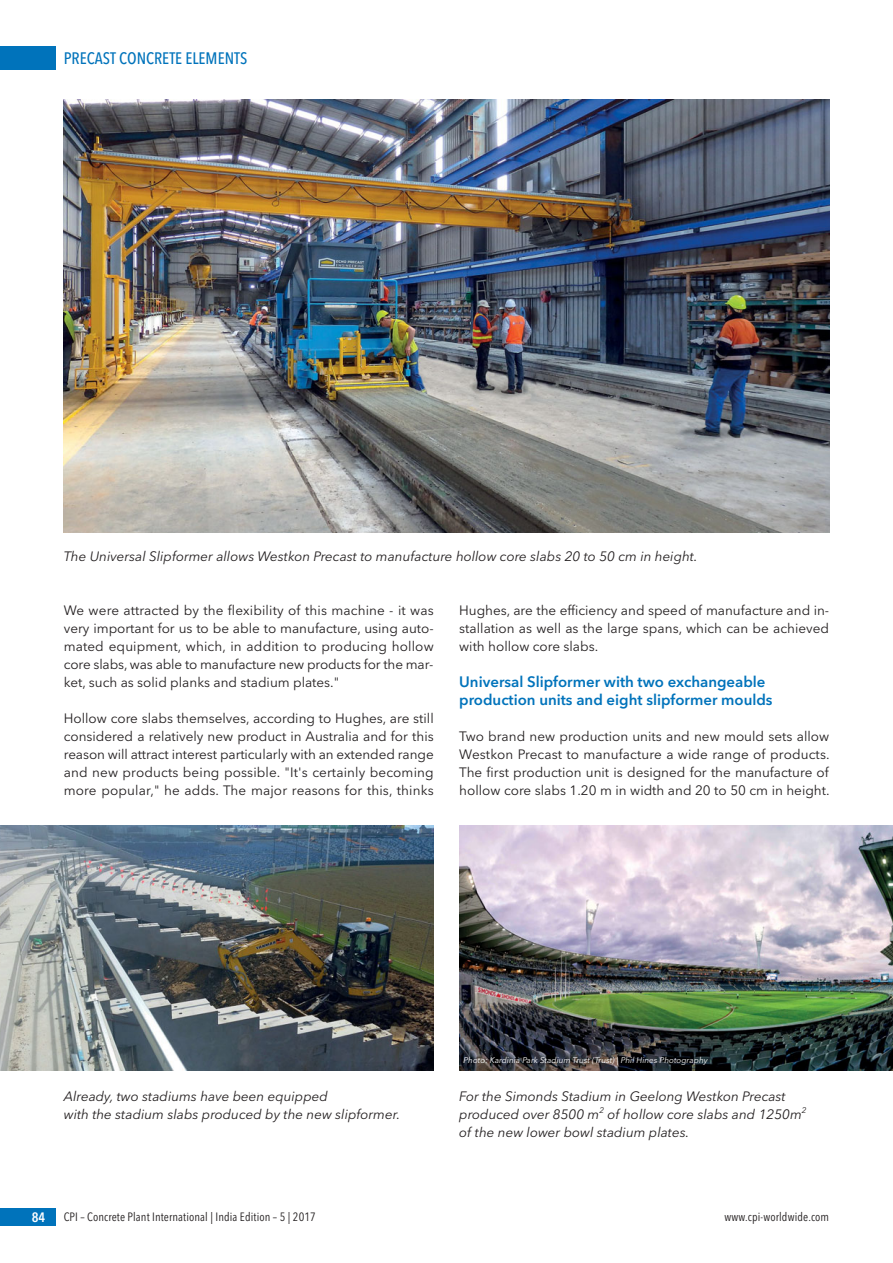
<style>
.page{position:relative;width:893px;height:1263px;background:#fff}
.page>*{position:absolute;margin:0;border:0;box-sizing:border-box;transform-origin:0 0}
.t1{font:500 16.5px "Avenir Next Condensed";color:#0073bb}
.t2{font:600 15px/18px "Avenir Next";color:#0073bb}
.t3{font:13.5px/18px "Avenir Next";color:#231f20;text-align:justify}
.t4{font:italic 13.5px/18px "Avenir Next";color:#231f20}
.t5{font:600 13.5px "Avenir Next Condensed";color:#fff}
.t6{font:12px "Avenir Next Condensed";letter-spacing:.01em;color:#231f20}
.t7{font:italic 8.25px "Avenir Next";color:#fff}
</style>
<div class="page">
<img style="left:0;top:825px;width:434px;height:245px">
<img style="left:459px;top:825px;width:434px;height:245px">
<div style="left:0;top:47px;width:55px;height:23px;background:#0073bb"></div>
<div style="left:0;top:1208px;width:55px;height:18px;background:#0073bb"></div>
<img style="left:64px;top:100px;width:765px;height:433px">
<p class="t1" style="left:64px;top:51px;width:185px">PRECAST CONCRETE ELEMENTS</p>
<p class="t4" style="left:64px;top:548px;width:635px">The Universal Slipformer allows Westkon Precast to manufacture hollow core slabs 20 to 50 cm in height.</p>
<p class="t3" style="left:64px;top:602px;width:371px">We were attracted by the flexibility of this machine - it was very important for us to be able to manufacture, using auto&shy;mated equipment, which, in addition to producing hollow core slabs, was able to manufacture new products for the mar&shy;ket, such as solid planks and stadium plates."</p>
<p class="t3" style="left:64px;top:710px;width:371px">Hollow core slabs themselves, according to Hughes, are still considered a relatively new product in Australia and for this reason will attract interest particularly with an extended range and new products being possible. "It's certainly becoming more popular," he adds. The major reasons for this, thinks</p>
<p class="t3" style="left:459px;top:602px;width:371px">Hughes, are the efficiency and speed of manufacture and in&shy;stallation as well as the large spans, which can be achieved with hollow core slabs.</p>
<p class="t2" style="left:459px;top:674px;width:315px">Universal Slipformer with two exchangeable production units and eight slipformer moulds</p>
<p class="t3" style="left:459px;top:728px;width:372px">Two brand new production units and new mould sets allow Westkon Precast to manufacture a wide range of products.<br>The first production unit is designed for the manufacture of hollow core slabs 1.20 m in width and 20 to 50 cm in height.</p>
<p class="t7" style="left:463px;top:1056px;width:246px">Photo: Kardinia Park Stadium Trust (Trust) | Phil Hines Photography</p>
<p class="t4" style="left:64px;top:1088px;width:338px">Already, two stadiums have been equipped<br>with the stadium slabs produced by the new slipformer.</p>
<p class="t4" style="left:459px;top:1088px;width:349px">For the Simonds Stadium in Geelong Westkon Precast produced over 8500 m<sup>2</sup> of hollow core slabs and 1250m<sup>2 </sup>of the new lower bowl stadium plates.</p>
<p class="t5" style="left:32px;top:1209px;width:15px">84</p>
<p class="t6" style="left:64px;top:1209px;width:254px">CPI – Concrete Plant International | India Edition – 5 | 2017</p>
<p class="t6" style="left:725px;top:1209px;width:106px">www.cpi-worldwide.com</p>
</div>
